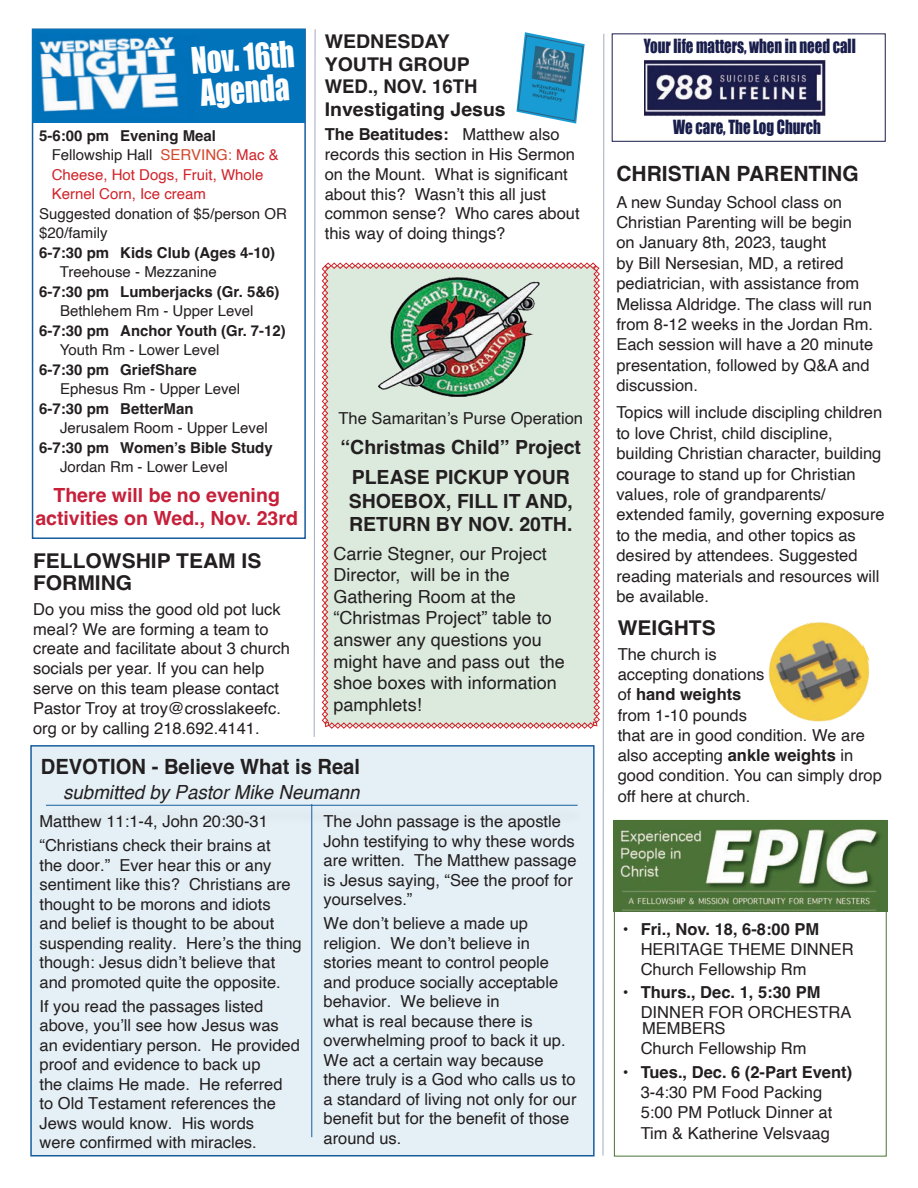
<style>
.page{position:relative;width:918px;height:1188px;background:#fff}
.page>*{position:absolute;margin:0;border:0;box-sizing:border-box;transform-origin:0 0}
.t1{font:33.75px/32.4px "Impact";color:#fff;scale:.86 1}
.t2{font:700 21px "Helvetica";color:#231f20;scale:.96 1}
.t3{font:700 21px "Helvetica";color:#231f20}
.t4{font:700 20.4px/22.5px "Helvetica";color:#231f20}
.t5{font:700 19.5px/30.2px "Helvetica";color:#231f20;text-align:center}
.t6{font:700 19.5px/23.4px "Helvetica";color:#c6203a;text-align:center}
.t7{font:italic 19.5px "Helvetica";color:#231f20;scale:.96 1}
.t8{font:700 18.9px/22.5px "Helvetica";color:#231f20}
.t9{font:18px/21.6px "Helvetica";color:#231f20}
.t10{font:18px "Impact";color:#191d4b;scale:.83 1}
.t11{font:16.5px/19.5px "Helvetica";color:#231f20}
.t12{font:700 16.5px "Helvetica";color:#231f20}
.t13{font:15px/19.5px "Helvetica";color:#231f20}
.t14{font:700 15px "Helvetica";color:#231f20}
.t15{font:15px/19.5px "Helvetica";color:#d1232a}
.t16{font:3.9px/4.7px "Rosella Hatched";color:#231f20;text-align:center;scale:1.04 1}
.s1{font-weight:700;color:#231f20}
.s2{color:#231f20}
.s3{color:#d3482a}
.s4{font-weight:700}
</style>
<div class="page">
<img style="left:616px;top:820px;width:272px;height:92px">
<div style="left:614px;top:820px;width:273px;height:336px;border:1px solid #4b7337"></div>
<div style="left:30px;top:745px;width:565px;height:411px;background:#e5f0f6;border:2px solid #175d9e"></div>
<div style="left:39px;top:807px;width:546px;height:17px;background:#e1ecf2"></div>
<hr style="left:46px;top:805px;width:532px;height:1px;background:#175d9e">
<hr style="left:311px;top:804px;width:1px;height:333px;background:#175d9e">
<div style="left:32px;top:29px;width:274px;height:510px;border:2px solid #175d9e"></div>
<div style="left:32px;top:29px;width:272px;height:93px;background:#0173bb"></div>
<img style="left:39px;top:36px;width:140px;height:76px">
<img style="left:768px;top:621px;width:102px;height:101px">
<svg style="left:313px;top:29px;width:3px;height:708px"></svg>
<svg style="left:322px;top:32px;width:283px;height:1124px"></svg>
<img style="left:378px;top:277px;width:162px;height:120px">
<div style="left:612px;top:34px;width:274px;height:108px;border:1px solid #191d4b"></div>
<img style="left:645px;top:60px;width:181px;height:56px">
<h1 class="t1" style="left:190px;top:44px;width:122px;rotate:-4deg">Nov. 16th<br>Agenda</h1>
<p class="t15" style="left:52px;top:126px;width:228px;text-indent:-12px"><span class="s1">5-6:00 pm Evening Meal<br></span><span class="s2">Fellowship Hall</span> <span class="s3">SERVING:</span> Mac &amp;<br>Cheese, Hot Dogs, Fruit, Whole<br>Kernel Corn, Ice cream</p>
<p class="t13" style="left:39px;top:204px;width:249px">Suggested donation of $5/person OR $20/family</p>
<p class="t14" style="left:39px;top:243px;width:238px">6-7:30 pm Kids Club (Ages 4-10)</p>
<p class="t13" style="left:60px;top:263px;width:159px">Treehouse - Mezzanine</p>
<p class="t14" style="left:39px;top:282px;width:242px">6-7:30 pm Lumberjacks (Gr. 5&amp;6)</p>
<p class="t13" style="left:60px;top:302px;width:195px">Bethlehem Rm - Upper Level</p>
<p class="t14" style="left:39px;top:321px;width:248px">6-7:30 pm Anchor Youth (Gr. 7-12)</p>
<p class="t13" style="left:60px;top:341px;width:161px">Youth Rm - Lower Level</p>
<p class="t14" style="left:39px;top:360px;width:159px">6-7:30 pm GriefShare</p>
<p class="t13" style="left:60px;top:380px;width:182px">Ephesus Rm - Upper Level</p>
<p class="t14" style="left:39px;top:399px;width:156px">6-7:30 pm BetterMan</p>
<p class="t13" style="left:60px;top:419px;width:209px">Jerusalem Room - Upper Level</p>
<p class="t14" style="left:39px;top:438px;width:235px">6-7:30 pm Women’s Bible Study</p>
<p class="t13" style="left:60px;top:458px;width:169px">Jordan Rm - Lower Level</p>
<p class="t6" style="left:35px;top:486px;width:264px">There will be no evening activities on Wed., Nov. 23rd</p>
<p class="t4" style="left:33px;top:552px;width:230px">FELLOWSHIP TEAM IS<br>FORMING</p>
<p class="t11" style="left:33px;top:600px;width:258px">Do you miss the good old pot luck meal? We are forming a team to create and facilitate about 3 church socials per year. If you can help serve on this team please contact<br>Pastor Troy at troy@crosslakeefc. org or by calling 218.692.4141.</p>
<p class="t8" style="left:325px;top:33px;width:182px">WEDNESDAY<br>YOUTH GROUP<br>WED., NOV. 16TH<br>Investigating Jesus</p>
<p class="t11" style="left:325px;top:125px;width:256px"><span class="s4">The Beatitudes:</span> Matthew also records this section in His Sermon on the Mount. What is significant about this? Wasn’t this all just common sense? Who cares about this way of doing things?</p>
<p class="t16" style="left:532px;top:82px;width:35px;rotate:10deg">Wednesday<br>Night<br>Snapshot</p>
<p class="t11" style="left:339px;top:409px;width:246px">The Samaritan’s Purse Operation</p>
<p class="t5" style="left:341px;top:435px;width:242px">“Christmas Child” Project<br>PLEASE PICKUP YOUR</p>
<p class="t5" style="left:349px;top:491px;width:226px;line-height:23.4px;text-align:left">SHOEBOX, FILL IT AND,<br>RETURN BY NOV. 20TH.</p>
<p class="t9" style="left:334px;top:543px;width:233px">Carrie Stegner, our Project<br>Director, will be in the<br>Gathering Room at the “Christmas Project” table to answer any questions you might have and pass out the shoe boxes with information pamphlets!</p>
<p class="t2" style="left:41px;top:754px;width:334px">DEVOTION - Believe What is Real</p>
<p class="t7" style="left:63px;top:777px;width:310px">submitted by Pastor Mike Neumann</p>
<p class="t11" style="left:324px;top:812px;width:255px">The John passage is the apostle<br>John testifying to why these words are written. The Matthew passage is Jesus saying, “See the proof for yourselves.”</p>
<p class="t11" style="left:324px;top:914px;width:255px">We don’t believe a made up religion. We don’t believe in stories meant to control people and produce socially acceptable behavior. We believe in<br>what is real because there is overwhelming proof to back it up.<br>We act a certain way because there truly is a God who calls us to a standard of living not only for our benefit but for the benefit of those around us.</p>
<p class="t11" style="left:40px;top:810px;width:233px;line-height:24.2px">Matthew 11:1-4, John 20:30-31 “Christians check their brains at</p>
<p class="t11" style="left:40px;top:856px;width:264px">the door.” Ever hear this or any sentiment like this? Christians are thought to be morons and idiots and belief is thought to be about suspending reality. Here’s the thing though: Jesus didn’t believe that and promoted quite the opposite.</p>
<p class="t11" style="left:40px;top:997px;width:262px">If you read the passages listed above, you’ll see how Jesus was an evidentiary person. He provided proof and evidence to back up<br>the claims He made. He referred to Old Testament references the<br>Jews would know. His words<br>were confirmed with miracles.</p>
<p class="t10" style="left:644px;top:32px;width:257px">Your life matters, when in need call</p>
<p class="t10" style="left:673px;top:113px;width:180px">We care, The Log Church</p>
<p class="t3" style="left:616px;top:160px;width:244px">CHRISTIAN PARENTING</p>
<p class="t11" style="left:616px;top:192px;width:258px;line-height:20.4px">A new Sunday School class on<br>Christian Parenting will be begin on January 8th, 2023, taught<br>by Bill Nersesian, MD, a retired pediatrician, with assistance from<br>Melissa Aldridge. The class will run from 8-12 weeks in the Jordan Rm.<br>Each session will have a 20 minute presentation, followed by Q&amp;A and discussion.</p>
<p class="t11" style="left:616px;top:403px;width:270px;line-height:20.4px">Topics will include discipling children to love Christ, child discipline, building Christian character, building courage to stand up for Christian values, role of grandparents/ extended family, governing exposure to the media, and other topics as desired by attendees. Suggested reading materials and resources will be available.</p>
<p class="t4" style="left:618px;top:619px;width:100px">WEIGHTS</p>
<p class="t11" style="left:618px;top:644px;width:266px;line-height:20.2px">The church is<br>accepting donations<br>of <span class="s4">hand weights<br></span>from 1-10 pounds<br>that are in good condition. We are also accepting <span class="s4">ankle weights</span> in good condition. You can simply drop off here at church.</p>
<p class="t12" style="left:623px;top:919px;width:198px">• Fri., Nov. 18, 6-8:00 PM</p>
<p class="t11" style="left:641px;top:939px;width:214px;line-height:20px">HERITAGE THEME DINNER<br>Church Fellowship Rm</p>
<p class="t12" style="left:623px;top:982px;width:199px">• Thurs., Dec. 1, 5:30 PM</p>
<p class="t11" style="left:641px;top:1004px;width:212px;line-height:16.5px">DINNER FOR ORCHESTRA<br>MEMBERS</p>
<p class="t11" style="left:641px;top:1039px;width:167px">Church Fellowship Rm</p>
<p class="t12" style="left:623px;top:1062px;width:231px">• Tues., Dec. 6 (2-Part Event)</p>
<p class="t11" style="left:641px;top:1082px;width:193px;line-height:20px">3-4:30 PM Food Packing<br>5:00 PM Potluck Dinner at</p>
<p class="t11" style="left:641px;top:1124px;width:191px">Tim &amp; Katherine Velsvaag</p>
</div>
